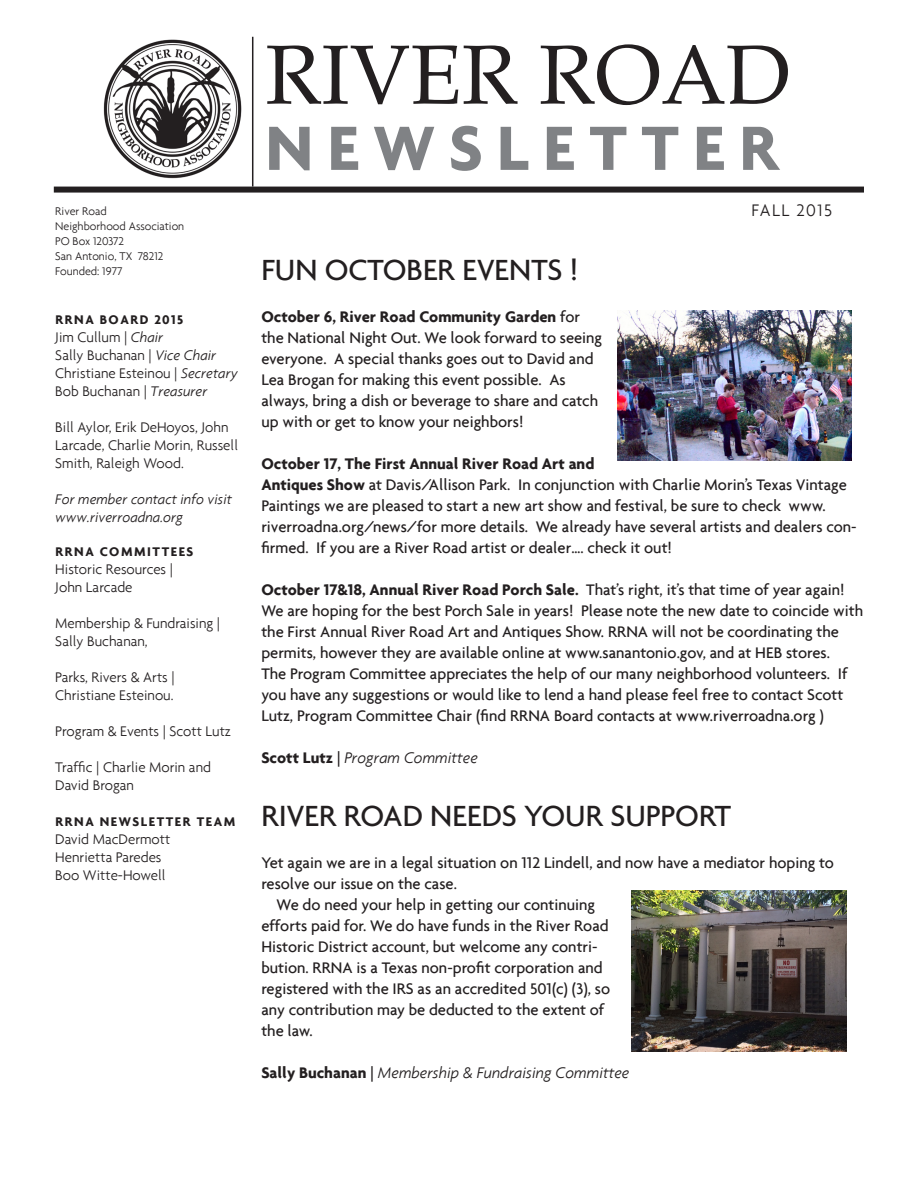
<style>
.page{position:relative;width:918px;height:1188px;background:#fff}
.page>*{position:absolute;margin:0;border:0;box-sizing:border-box;transform-origin:0 0}
.t1{font:84px "Palatino";color:#231f20}
.t2{font:700 67.5px "Agenda";letter-spacing:.21em;color:#808285}
.t3{font:500 31.5px "Agenda";color:#231f20}
.t4{font:300 18px "Agenda";letter-spacing:.08em;color:#231f20}
.t5{font:500 16.5px/21px "Agenda";color:#231f20}
.t6{font:italic 300 16.5px "Agenda";color:#231f20}
.t7{font:300 15px/18px "Agenda";color:#231f20}
.t8{font:italic 300 15px "Agenda";color:#231f20}
.t9{font:700 13.5px "Agenda";letter-spacing:.115em;color:#231f20}
.t10{font:300 12px "Agenda";color:#231f20}
.s1{font-style:italic}
.s2{font-weight:700}
.s3{font-weight:700;font-style:normal}
.s4{font-weight:500;font-style:normal}
</style>
<div class="page">
<img style="left:103px;top:39px;width:139px;height:140px">
<div style="left:54px;top:187px;width:810px;height:6px;background:#231f20"></div>
<hr style="left:252px;top:37px;width:1px;height:150px;background:#231f20">
<img style="left:617px;top:310px;width:235px;height:150px">
<img style="left:632px;top:890px;width:214px;height:161px">
<p class="t10" style="left:55px;top:204px;width:53px">River Road</p>
<p class="t10" style="left:55px;top:219px;width:130px">Neighborhood Association</p>
<p class="t10" style="left:55px;top:234px;width:70px">PO Box 120372</p>
<p class="t10" style="left:55px;top:249px;width:110px">San Antonio, TX 78212</p>
<p class="t10" style="left:55px;top:264px;width:69px">Founded: 1977</p>
<p class="t9" style="left:55px;top:312px;width:129px">RRNA BOARD 2015</p>
<p class="t7" style="left:55px;top:328px;width:110px">Jim Cullum | <span class="s1">Chair</span></p>
<p class="t7" style="left:55px;top:346px;width:163px">Sally Buchanan | <span class="s1">Vice Chair</span></p>
<p class="t7" style="left:55px;top:364px;width:184px">Christiane Esteinou | <span class="s1">Secretary</span></p>
<p class="t7" style="left:55px;top:382px;width:154px">Bob Buchanan | <span class="s1">Treasurer</span></p>
<p class="t7" style="left:55px;top:418px;width:184px">Bill Aylor, Erik DeHoyos, John<br>Larcade, Charlie Morin, Russell<br>Smith, Raleigh Wood.</p>
<p class="t8" style="left:55px;top:491px;width:178px">For member contact info visit</p>
<p class="t8" style="left:55px;top:509px;width:129px">www.riverroadna.org</p>
<p class="t9" style="left:55px;top:544px;width:140px">RRNA COMMITTEES</p>
<p class="t7" style="left:55px;top:560px;width:119px">Historic Resources |</p>
<p class="t7" style="left:55px;top:578px;width:79px">John Larcade</p>
<p class="t7" style="left:55px;top:614px;width:166px">Membership &amp; Fundraising |<br>Sally Buchanan,</p>
<p class="t7" style="left:55px;top:668px;width:121px">Parks, Rivers &amp; Arts |</p>
<p class="t7" style="left:55px;top:686px;width:120px">Christiane Esteinou.</p>
<p class="t7" style="left:55px;top:722px;width:177px">Program &amp; Events | Scott Lutz</p>
<p class="t7" style="left:55px;top:758px;width:157px">Traffic | Charlie Morin and<br>David Brogan</p>
<p class="t9" style="left:55px;top:814px;width:181px">RRNA NEWSLETTER TEAM</p>
<p class="t7" style="left:55px;top:830px;width:117px">David MacDermott</p>
<p class="t7" style="left:55px;top:848px;width:108px">Henrietta Paredes</p>
<p class="t7" style="left:55px;top:866px;width:112px">Boo Witte-Howell</p>
<p class="t1" style="left:265px;top:5px;width:528px">RIVER ROAD</p>
<p class="t2" style="left:265px;top:107px;width:515px">NEWSLETTER</p>
<p class="t4" style="left:751px;top:199px;width:82px">FALL 2015</p>
<p class="t3" style="left:261px;top:251px;width:318px">FUN OCTOBER EVENTS !</p>
<p class="t5" style="left:261px;top:306px;width:342px"><span class="s2">October 6, River Road Community Garden</span> for the National Night Out. We look forward to seeing everyone. A special thanks goes out to David and Lea Brogan for making this event possible. As always, bring a dish or beverage to share and catch up with or get to know your neighbors!</p>
<p class="t5" style="left:261px;top:453px;width:597px"><span class="s2">October 17, The First Annual River Road Art and<br>Antiques Show</span> at Davis/Allison Park. In conjunction with Charlie Morin’s Texas Vintage Paintings we are pleased to start a new art show and festival, be sure to check www. riverroadna.org/news/for more details. We already have several artists and dealers con&shy;firmed. If you are a River Road artist or dealer…. check it out!</p>
<p class="t5" style="left:261px;top:579px;width:603px"><span class="s2">October 17&amp;18, Annual River Road Porch Sale.</span> That’s right, it’s that time of year again!<br>We are hoping for the best Porch Sale in years! Please note the new date to coincide with the First Annual River Road Art and Antiques Show. RRNA will not be coordinating the permits, however they are available online at www.sanantonio.gov, and at HEB stores.</p>
<p class="t5" style="left:261px;top:663px;width:588px">The Program Committee appreciates the help of our many neighborhood volunteers. If you have any suggestions or would like to lend a hand please feel free to contact Scott<br>Lutz, Program Committee Chair (find RRNA Board contacts at www.riverroadna.org )</p>
<p class="t6" style="left:261px;top:748px;width:218px"><span class="s3">Scott Lutz</span> <span class="s4">|</span> Program Committee</p>
<p class="t3" style="left:261px;top:797px;width:471px">RIVER ROAD NEEDS YOUR SUPPORT</p>
<p class="t5" style="left:261px;top:852px;width:574px">Yet again we are in a legal situation on 112 Lindell, and now have a mediator hoping to resolve our issue on the case.</p>
<p class="t5" style="left:261px;top:894px;width:350px;text-indent:15px">We do need your help in getting our continuing efforts paid for. We do have funds in the River Road Historic District account, but welcome any contri&shy;bution. RRNA is a Texas non-profit corporation and registered with the IRS as an accredited 501(c) (3), so any contribution may be deducted to the extent of the law.</p>
<p class="t6" style="left:261px;top:1063px;width:370px"><span class="s3">Sally Buchanan</span> <span class="s4">|</span> Membership &amp; Fundraising Committee</p>
</div>
